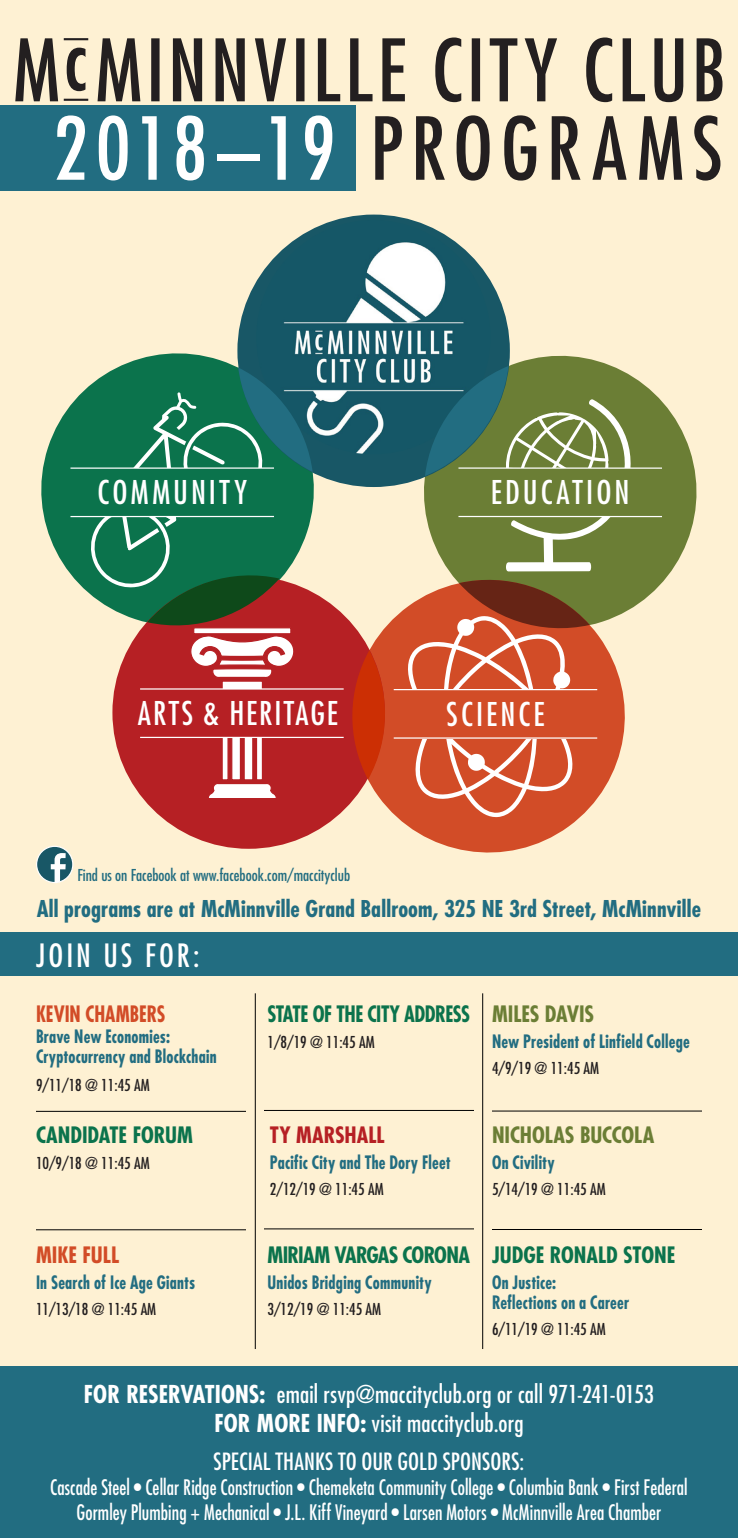
<style>
.page{position:relative;width:738px;height:1538px;background:#fef1d3}
.page>*{position:absolute;margin:0;border:0;box-sizing:border-box;transform-origin:0 0}
.t1{font:condensed 84.2px "Futura Std";letter-spacing:.09em;color:#231f20}
.t2{font:condensed 31.8px "Futura Std";letter-spacing:.095em;color:#fff}
.t3{font:condensed 31.8px "Futura Std";letter-spacing:.06em;color:#fff}
.t4{font:condensed 31.2px "Futura Std";letter-spacing:.095em;color:#fff}
.t5{font:condensed 24px/28.8px "Futura Std";letter-spacing:.01em;color:#fff;text-align:center}
.t6{font:condensed 23.2px "Futura Std";letter-spacing:.005em;color:#fff}
.t7{font:700 condensed 22.6px "Futura Std";letter-spacing:.005em;color:#226d81}
.name{font:700 condensed 22px "Futura Std";color:#0b734c}
.name-2{font:700 condensed 22px "Futura Std";letter-spacing:-.005em;color:#6b7e35}
.name-3{font:700 condensed 22px "Futura Std";letter-spacing:-.02em;color:#0b734c;scale:.93 1}
.name-4{font:700 condensed 22px "Futura Std";letter-spacing:-.02em;color:#0b734c}
.date{font:700 condensed 22px "Futura Std";letter-spacing:-.005em;color:#d24c27;scale:.89 1}
.name-5{font:700 condensed 22px "Futura Std";color:#b62024}
.name-6{font:700 condensed 22px "Futura Std";letter-spacing:-.005em;color:#d24c27}
.t8{font:condensed 20.8px/25px "Futura Std";letter-spacing:.005em;color:#fff;text-align:center;scale:.92 1}
.date-2{font:700 condensed 18px/20px "Futura Std";letter-spacing:.015em;color:#226d81;scale:.9 1}
.date-3{font:condensed 16px "Futura Std";color:#231f20}
.t9{font:condensed 16px "Futura Std";color:#226d81}
.s1{color:#fff}
.s2{font-weight:700}
</style>
<div class="page">
<div style="left:0;top:932px;width:738px;height:44px;background:#226d81"></div>
<div style="left:0;top:1367px;width:738px;height:171px;background:#226d81"></div>
<div style="left:0;top:106px;width:356px;height:85px;background:#226d81"></div>
<hr style="left:255px;top:993px;width:1px;height:356px;background:#000">
<hr style="left:482px;top:993px;width:1px;height:356px;background:#000">
<hr style="left:36px;top:1111px;width:210px;height:1px;background:#000">
<hr style="left:492px;top:1111px;width:210px;height:1px;background:#000">
<hr style="left:264px;top:1110px;width:210px;height:1px;background:#000">
<hr style="left:36px;top:1229px;width:210px;height:1px;background:#000">
<hr style="left:492px;top:1229px;width:210px;height:1px;background:#000">
<hr style="left:264px;top:1228px;width:210px;height:1px;background:#000">
<div style="left:37px;top:846px;width:36px;height:37px;background:#185766;border-radius:50%"></div>
<svg style="left:51px;top:853px;width:15px;height:30px"></svg>
<div style="left:36px;top:846px;width:37px;height:37px;border:1px solid #fff;border-radius:50%"></div>
<svg style="left:15px;top:38px;width:708px;height:64px"></svg>
<hr style="left:64px;top:38px;width:24px;height:2px;background:#231f20">
<hr style="left:64px;top:99px;width:24px;height:2px;background:#231f20">
<svg style="left:648px;top:388px;width:49px;height:208px;fill:#6b7e35"></svg>
<svg style="left:338px;top:610px;width:159px;height:243px"></svg>
<svg style="left:41px;top:353px;width:289px;height:250px"></svg>
<div style="left:394px;top:690px;width:203px;height:49px;background:#d24c27"></div>
<hr style="left:394px;top:689px;width:203px;height:1px;background:#fff">
<hr style="left:394px;top:737px;width:203px;height:2px;background:#fff">
<svg style="left:497px;top:293px;width:151px;height:560px"></svg>
<div style="left:458px;top:469px;width:204px;height:48px;background:#6b7e35"></div>
<hr style="left:458px;top:467px;width:204px;height:2px;background:#fff">
<hr style="left:458px;top:516px;width:204px;height:1px;background:#fff">
<div style="left:70px;top:469px;width:215px;height:48px;background:#0b734c"></div>
<hr style="left:70px;top:467px;width:204px;height:2px;background:#fff">
<hr style="left:70px;top:516px;width:204px;height:1px;background:#fff">
<div style="left:112px;top:576px;width:273px;height:273px;background:#b62024;border-radius:50%"></div>
<hr style="left:140px;top:688px;width:204px;height:2px;background:#fff">
<hr style="left:140px;top:737px;width:204px;height:1px;background:#fff">
<svg style="left:352px;top:650px;width:39px;height:130px;background:#ca3512"></svg>
<div style="left:237px;top:215px;width:273px;height:272px;background:#185766;border-radius:50%"></div>
<img style="left:256px;top:220px;width:235px;height:234px;border-radius:117px">
<svg style="left:82px;top:367px;width:231px;height:433px"></svg>
<svg style="left:399px;top:366px;width:243px;height:456px"></svg>
<p class="t1" style="left:53px;top:98px;width:671px"><span class="s1">2018–19</span> PROGRAMS</p>
<p class="t2" style="left:98px;top:473px;width:151px">COMMUNITY</p>
<p class="t2" style="left:491px;top:473px;width:140px">EDUCATION</p>
<p class="t3" style="left:138px;top:694px;width:202px">ARTS &amp; HERITAGE</p>
<p class="t9" style="left:77px;top:865px;width:274px">Find us on Facebook at www.facebook.com/maccityclub</p>
<p class="t2" style="left:447px;top:695px;width:99px">SCIENCE</p>
<p class="t7" style="left:37px;top:894px;width:666px">All programs are at McMinnville Grand Ballroom, 325 NE 3rd Street, McMinnville</p>
<p class="t4" style="left:36px;top:937px;width:165px">JOIN US FOR:</p>
<p class="date" style="left:36px;top:1000px;width:147px">KEVIN CHAMBERS</p>
<p class="date-2" style="left:36px;top:1027px;width:202px">Brave New Economies:<br>Cryptocurrency and Blockchain</p>
<p class="date-3" style="left:36px;top:1075px;width:115px">9/11/18 @ 11:45 AM</p>
<p class="name" style="left:36px;top:1121px;width:158px">CANDIDATE FORUM</p>
<p class="date-3" style="left:36px;top:1153px;width:115px">10/9/18 @ 11:45 AM</p>
<p class="name-6" style="left:36px;top:1241px;width:85px">MIKE FULL</p>
<p class="date-2" style="left:36px;top:1273px;width:179px">In Search of Ice Age Giants</p>
<p class="date-3" style="left:36px;top:1300px;width:122px">11/13/18 @ 11:45 AM</p>
<p class="name-3" style="left:268px;top:1000px;width:219px">STATE OF THE CITY ADDRESS</p>
<p class="date-3" style="left:268px;top:1032px;width:109px">1/8/19 @ 11:45 AM</p>
<p class="name-5" style="left:270px;top:1121px;width:116px">TY MARSHALL</p>
<p class="date-2" style="left:270px;top:1152px;width:203px">Pacific City and The Dory Fleet</p>
<p class="date-3" style="left:270px;top:1180px;width:115px">2/12/19 @ 11:45 AM</p>
<p class="name-4" style="left:268px;top:1241px;width:204px">MIRIAM VARGAS CORONA</p>
<p class="date-2" style="left:268px;top:1273px;width:184px">Unidos Bridging Community</p>
<p class="date-3" style="left:268px;top:1300px;width:115px">3/12/19 @ 11:45 AM</p>
<p class="name-2" style="left:492px;top:1000px;width:104px">MILES DAVIS</p>
<p class="date-2" style="left:492px;top:1031px;width:221px">New President of Linfield College</p>
<p class="date-3" style="left:492px;top:1058px;width:109px">4/9/19 @ 11:45 AM</p>
<p class="name-2" style="left:492px;top:1121px;width:164px">NICHOLAS BUCCOLA</p>
<p class="date-2" style="left:492px;top:1152px;width:71px">On Civility</p>
<p class="date-3" style="left:492px;top:1180px;width:115px">5/14/19 @ 11:45 AM</p>
<p class="name" style="left:492px;top:1241px;width:185px">JUDGE RONALD STONE</p>
<p class="date-2" style="left:492px;top:1273px;width:154px">On Justice:<br>Reflections on a Career</p>
<p class="date-3" style="left:492px;top:1320px;width:115px">6/11/19 @ 11:45 AM</p>
<p class="t5" style="left:84px;top:1380px;width:572px"><span class="s2">FOR RESERVATIONS:</span> email rsvp@maccityclub.org or call 971-241-0153<br><span class="s2">FOR MORE INFO:</span> visit maccityclub.org</p>
<p class="t6" style="left:214px;top:1447px;width:312px">SPECIAL THANKS TO OUR GOLD SPONSORS:</p>
<p class="t8" style="left:50px;top:1474px;width:695px">Cascade Steel • Cellar Ridge Construction • Chemeketa Community College • Columbia Bank • First Federal<br>Gormley Plumbing + Mechanical • J.L. Kiff Vineyard • Larsen Motors • McMinnville Area Chamber</p>
</div>
